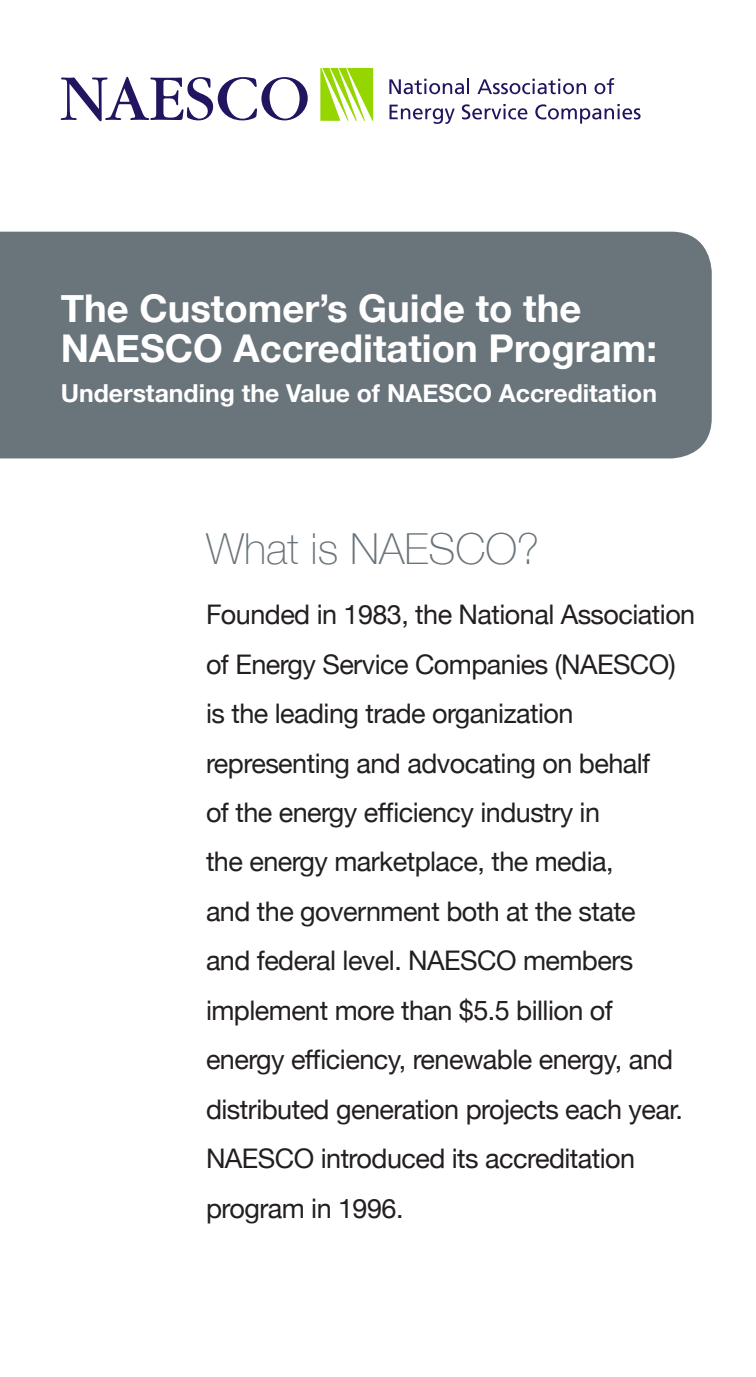
<style>
.page{position:relative;width:756px;height:1377px;background:#fff}
.page>*{position:absolute;margin:0;border:0;box-sizing:border-box;transform-origin:0 0}
.t1{font:100 42.75px "Helvetica Neue";color:#6a747b}
.t2{font:700 38.25px/40.5px "Helvetica Neue";color:#fff}
.t3{font:27px/49.5px "Helvetica Neue";letter-spacing:-.02em;color:#231f20}
.t4{font:700 24.75px "Helvetica Neue";color:#fff}
</style>
<div class="page">
<svg style="left:389px;top:78px;width:80px;height:16px"></svg>
<svg style="left:477px;top:79px;width:109px;height:15px"></svg>
<svg style="left:595px;top:78px;width:19px;height:16px"></svg>
<svg style="left:390px;top:105px;width:65px;height:19px"></svg>
<svg style="left:462px;top:104px;width:65px;height:16px"></svg>
<svg style="left:535px;top:104px;width:106px;height:20px"></svg>
<svg style="left:320px;top:68px;width:53px;height:53px"></svg>
<svg style="left:61px;top:77px;width:247px;height:44px"></svg>
<div style="left:0;top:232px;width:712px;height:226px;background:#6a747b"></div>
<h2 class="t2" style="left:61px;top:289px;width:598px">The Customer’s Guide to the<br>NAESCO Accreditation Program:</h2>
<p class="t4" style="left:61px;top:374px;width:598px">Understanding the Value of NAESCO Accreditation</p>
<h1 class="t1" style="left:206px;top:517px;width:335px">What is NAESCO?</h1>
<p class="t3" style="left:206px;top:591px;width:491px">Founded in 1983, the National Association of Energy Service Companies (NAESCO) is the leading trade organization representing and advocating on behalf<br>of the energy efficiency industry in<br>the energy marketplace, the media,<br>and the government both at the state<br>and federal level. NAESCO members implement more than $5.5 billion of energy efficiency, renewable energy, and distributed generation projects each year.<br>NAESCO introduced its accreditation program in 1996.</p>
</div>
